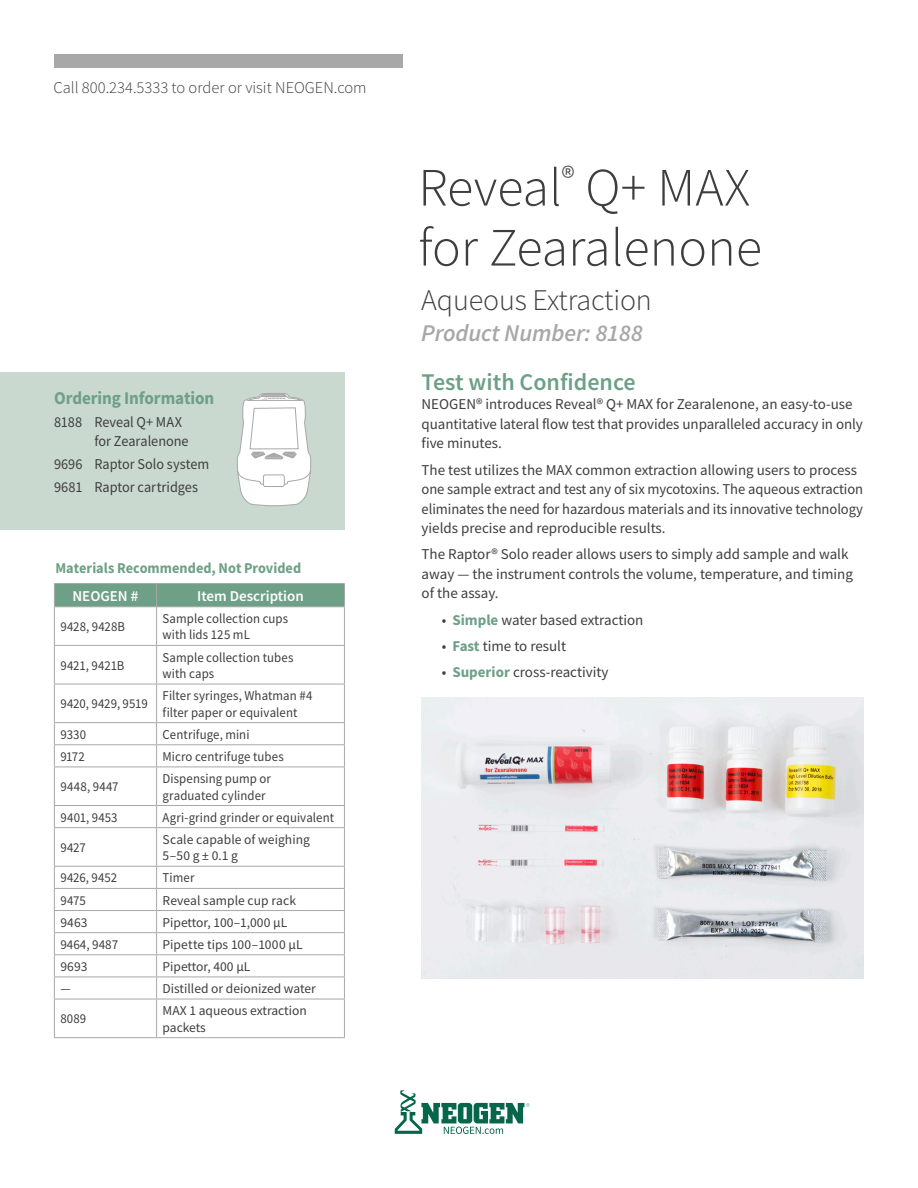
<style>
.page{position:relative;width:918px;height:1188px;background:#fff}
.page>*{position:absolute;margin:0;border:0;box-sizing:border-box;transform-origin:0 0}
.t1{font:300 54px/60px "Source Sans Pro";color:#3e3e3f}
.Subhead{font:300 30px "Source Sans Pro";letter-spacing:-.005em;color:#3e3e3f}
.Subhead-2{font:600 24px "Source Sans Pro";color:#6ea087}
.Subhead-3{font:italic 600 24px "Source Sans Pro";letter-spacing:-.005em;color:#a8a8a8}
.Subhead_2{font:700 18px "Source Sans Pro";letter-spacing:-.005em;color:#6ea087;scale:.95 1}
.t2{font:300 16.5px "Source Sans Pro";color:#3e3e3f}
.Body_Copy_Source_San{font:15px/19.5px "Source Sans Pro";letter-spacing:-.005em;color:#3e3e3f}
.Body_Copy_Source_San-2{font:15px "Source Sans Pro";letter-spacing:-.005em;color:#3e3e3f;scale:.95 1}
.Subhead_2-2{font:700 15px "Source Sans Pro";color:#6ea087;scale:.95 1}
.Table_Titles{font:600 15px "Source Sans Pro";color:#fff}
.Table_Copy{font:13.5px/16.5px "Source Sans Pro";letter-spacing:.005em;color:#3e3e3f;scale:.95 1}
.Table_Copy-2{font:13.5px/16.5px "Source Sans Pro";letter-spacing:.005em;color:#3e3e3f}
.Table_Copy-3{font:13.5px "Source Sans Pro";letter-spacing:.025em;color:#3e3e3f;scale:.95 1}
.s1{font-weight:700;color:#6ea087}
</style>
<div class="page">
<div style="left:0;top:372px;width:345px;height:157px;background:#c9d9d0"></div>
<div style="left:54px;top:54px;width:349px;height:14px;background:#a8a8a8"></div>
<svg style="left:395px;top:1090px;width:135px;height:44px"></svg>
<hr style="left:54px;top:607px;width:1px;height:38px;background:#a8a8a8">
<hr style="left:156px;top:607px;width:1px;height:38px;background:#a8a8a8">
<hr style="left:344px;top:607px;width:1px;height:38px;background:#a8a8a8">
<hr style="left:54px;top:645px;width:103px;height:1px;background:#a8a8a8">
<hr style="left:54px;top:646px;width:1px;height:38px;background:#a8a8a8">
<hr style="left:157px;top:645px;width:188px;height:1px;background:#a8a8a8">
<hr style="left:156px;top:646px;width:1px;height:38px;background:#a8a8a8">
<hr style="left:344px;top:646px;width:1px;height:38px;background:#a8a8a8">
<hr style="left:54px;top:684px;width:103px;height:1px;background:#a8a8a8">
<hr style="left:54px;top:684px;width:1px;height:38px;background:#a8a8a8">
<hr style="left:157px;top:684px;width:188px;height:1px;background:#a8a8a8">
<hr style="left:156px;top:684px;width:1px;height:38px;background:#a8a8a8">
<hr style="left:344px;top:684px;width:1px;height:38px;background:#a8a8a8">
<hr style="left:54px;top:722px;width:103px;height:1px;background:#a8a8a8">
<hr style="left:157px;top:722px;width:188px;height:1px;background:#a8a8a8">
<hr style="left:54px;top:744px;width:103px;height:1px;background:#a8a8a8">
<svg style="left:54px;top:723px;width:1px;height:44px"></svg>
<hr style="left:157px;top:744px;width:188px;height:1px;background:#a8a8a8">
<svg style="left:156px;top:723px;width:1px;height:44px"></svg>
<svg style="left:344px;top:723px;width:1px;height:44px"></svg>
<hr style="left:54px;top:767px;width:103px;height:1px;background:#a8a8a8">
<hr style="left:54px;top:767px;width:1px;height:38px;background:#a8a8a8">
<hr style="left:157px;top:767px;width:188px;height:1px;background:#a8a8a8">
<hr style="left:156px;top:767px;width:1px;height:38px;background:#a8a8a8">
<hr style="left:344px;top:767px;width:1px;height:38px;background:#a8a8a8">
<hr style="left:54px;top:805px;width:103px;height:1px;background:#a8a8a8">
<svg style="left:54px;top:806px;width:1px;height:21px"></svg>
<hr style="left:157px;top:805px;width:188px;height:1px;background:#a8a8a8">
<svg style="left:156px;top:806px;width:1px;height:21px"></svg>
<svg style="left:344px;top:806px;width:1px;height:21px"></svg>
<hr style="left:54px;top:827px;width:103px;height:1px;background:#a8a8a8">
<hr style="left:54px;top:828px;width:1px;height:38px;background:#a8a8a8">
<hr style="left:157px;top:827px;width:188px;height:1px;background:#a8a8a8">
<hr style="left:156px;top:828px;width:1px;height:38px;background:#a8a8a8">
<hr style="left:344px;top:828px;width:1px;height:38px;background:#a8a8a8">
<hr style="left:54px;top:866px;width:103px;height:1px;background:#a8a8a8">
<hr style="left:157px;top:866px;width:188px;height:1px;background:#a8a8a8">
<hr style="left:54px;top:888px;width:103px;height:1px;background:#a8a8a8">
<hr style="left:157px;top:888px;width:188px;height:1px;background:#a8a8a8">
<hr style="left:54px;top:910px;width:103px;height:1px;background:#a8a8a8">
<hr style="left:157px;top:910px;width:188px;height:1px;background:#a8a8a8">
<hr style="left:54px;top:932px;width:103px;height:1px;background:#a8a8a8">
<hr style="left:157px;top:932px;width:188px;height:1px;background:#a8a8a8">
<hr style="left:54px;top:954px;width:103px;height:1px;background:#a8a8a8">
<hr style="left:157px;top:954px;width:188px;height:1px;background:#a8a8a8">
<hr style="left:54px;top:977px;width:103px;height:1px;background:#a8a8a8">
<svg style="left:54px;top:867px;width:1px;height:132px"></svg>
<hr style="left:157px;top:977px;width:188px;height:1px;background:#a8a8a8">
<svg style="left:156px;top:867px;width:1px;height:132px"></svg>
<svg style="left:344px;top:867px;width:1px;height:132px"></svg>
<hr style="left:54px;top:999px;width:103px;height:1px;background:#a8a8a8">
<hr style="left:54px;top:999px;width:1px;height:38px;background:#a8a8a8">
<hr style="left:157px;top:999px;width:188px;height:1px;background:#a8a8a8">
<hr style="left:156px;top:999px;width:1px;height:38px;background:#a8a8a8">
<hr style="left:344px;top:999px;width:1px;height:38px;background:#a8a8a8">
<hr style="left:54px;top:1037px;width:103px;height:1px;background:#a8a8a8">
<hr style="left:157px;top:1037px;width:188px;height:1px;background:#a8a8a8">
<hr style="left:54px;top:583px;width:103px;height:1px;background:#a8a8a8">
<hr style="left:157px;top:583px;width:188px;height:1px;background:#a8a8a8">
<div style="left:54px;top:584px;width:291px;height:23px;background:#6ea087"></div>
<svg style="left:237px;top:393px;width:74px;height:113px;background:#edefee"></svg>
<img style="left:422px;top:698px;width:442px;height:280px">
<p class="t2" style="left:53px;top:78px;width:315px">Call 800.234.5333 to order or visit NEOGEN.com</p>
<p class="Subhead_2" style="left:54px;top:386px;width:170px">Ordering Information</p>
<p class="Body_Copy_Source_San-2" style="left:54px;top:412px;width:136px">8188 Reveal Q+ MAX</p>
<p class="Body_Copy_Source_San-2" style="left:94px;top:432px;width:101px">for Zearalenone</p>
<p class="Body_Copy_Source_San-2" style="left:54px;top:455px;width:165px">9696 Raptor Solo system</p>
<p class="Body_Copy_Source_San-2" style="left:54px;top:478px;width:153px">9681 Raptor cartridges</p>
<p class="Subhead_2-2" style="left:55px;top:558px;width:260px">Materials Recommended, Not Provided</p>
<p class="Table_Titles" style="left:72px;top:586px;width:68px">NEOGEN #</p>
<p class="Table_Titles" style="left:197px;top:586px;width:108px">Item Description</p>
<p class="Table_Copy" style="left:60px;top:618px;width:70px">9428, 9428B</p>
<p class="Table_Copy" style="left:163px;top:610px;width:134px">Sample collection cups with lids 125 mL</p>
<p class="Table_Copy" style="left:60px;top:657px;width:69px">9421, 9421B</p>
<p class="Table_Copy" style="left:163px;top:649px;width:139px">Sample collection tubes with caps</p>
<p class="Table_Copy" style="left:60px;top:696px;width:94px">9420, 9429, 9519</p>
<p class="Table_Copy" style="left:163px;top:687px;width:159px">Filter syringes, Whatman #4 filter paper or equivalent</p>
<p class="Table_Copy" style="left:60px;top:726px;width:29px">9330</p>
<p class="Table_Copy" style="left:163px;top:726px;width:93px">Centrifuge, mini</p>
<p class="Table_Copy" style="left:60px;top:748px;width:27px">9172</p>
<p class="Table_Copy" style="left:163px;top:748px;width:129px">Micro centrifuge tubes</p>
<p class="Table_Copy-3" style="left:60px;top:778px;width:63px">9448, 9447</p>
<p class="Table_Copy" style="left:163px;top:770px;width:116px">Dispensing pump or graduated cylinder</p>
<p class="Table_Copy" style="left:60px;top:809px;width:62px">9401, 9453</p>
<p class="Table_Copy" style="left:163px;top:809px;width:182px">Agri-grind grinder or equivalent</p>
<p class="Table_Copy" style="left:60px;top:839px;width:28px">9427</p>
<p class="Table_Copy-2" style="left:163px;top:831px;width:149px">Scale capable of weighing<br>5–50 g ± 0.1 g</p>
<p class="Table_Copy" style="left:60px;top:870px;width:61px">9426, 9452</p>
<p class="Table_Copy" style="left:163px;top:870px;width:35px">Timer</p>
<p class="Table_Copy" style="left:60px;top:892px;width:28px">9475</p>
<p class="Table_Copy-2" style="left:163px;top:892px;width:135px">Reveal sample cup rack</p>
<p class="Table_Copy-2" style="left:60px;top:914px;width:29px">9463</p>
<p class="Table_Copy-2" style="left:163px;top:914px;width:126px">Pipettor, 100–1,000 µL</p>
<p class="Table_Copy-2" style="left:60px;top:936px;width:59px">9464, 9487</p>
<p class="Table_Copy-2" style="left:163px;top:936px;width:142px">Pipette tips 100–1000 µL</p>
<p class="Table_Copy-2" style="left:60px;top:958px;width:29px">9693</p>
<p class="Table_Copy-2" style="left:163px;top:958px;width:89px">Pipettor, 400 µL</p>
<p class="Table_Copy" style="left:60px;top:980px;width:12px">—</p>
<p class="Table_Copy-2" style="left:163px;top:980px;width:155px">Distilled or deionized water</p>
<p class="Table_Copy" style="left:60px;top:1011px;width:29px">8089</p>
<p class="Table_Copy-2" style="left:163px;top:1002px;width:146px">MAX 1 aqueous extraction packets</p>
<p class="t1" style="left:418px;top:158px;width:345px">Reveal<sup>®</sup> Q+ MAX for Zearalenone</p>
<p class="Subhead" style="left:421px;top:282px;width:232px">Aqueous Extraction</p>
<p class="Subhead-3" style="left:421px;top:317px;width:223px">Product Number: 8188</p>
<p class="Subhead-2" style="left:422px;top:366px;width:216px">Test with Confidence</p>
<p class="Body_Copy_Source_San" style="left:422px;top:395px;width:443px">NEOGEN® introduces Reveal® Q+ MAX for Zearalenone, an easy-to-use quantitative lateral flow test that provides unparalleled accuracy in only five minutes.</p>
<p class="Body_Copy_Source_San" style="left:422px;top:460px;width:443px">The test utilizes the MAX common extraction allowing users to process one sample extract and test any of six mycotoxins. The aqueous extraction eliminates the need for hazardous materials and its innovative technology yields precise and reproducible results.</p>
<p class="Body_Copy_Source_San" style="left:422px;top:545px;width:433px">The Raptor® Solo reader allows users to simply add sample and walk away — the instrument controls the volume, temperature, and timing of the assay.</p>
<p class="Body_Copy_Source_San" style="left:442px;top:610px;width:203px">• <span class="s1">Simple</span> water based extraction</p>
<p class="Body_Copy_Source_San" style="left:442px;top:636px;width:126px">• <span class="s1">Fast</span> time to result</p>
<p class="Body_Copy_Source_San" style="left:442px;top:662px;width:168px">• <span class="s1">Superior</span> cross-reactivity</p>
</div>
